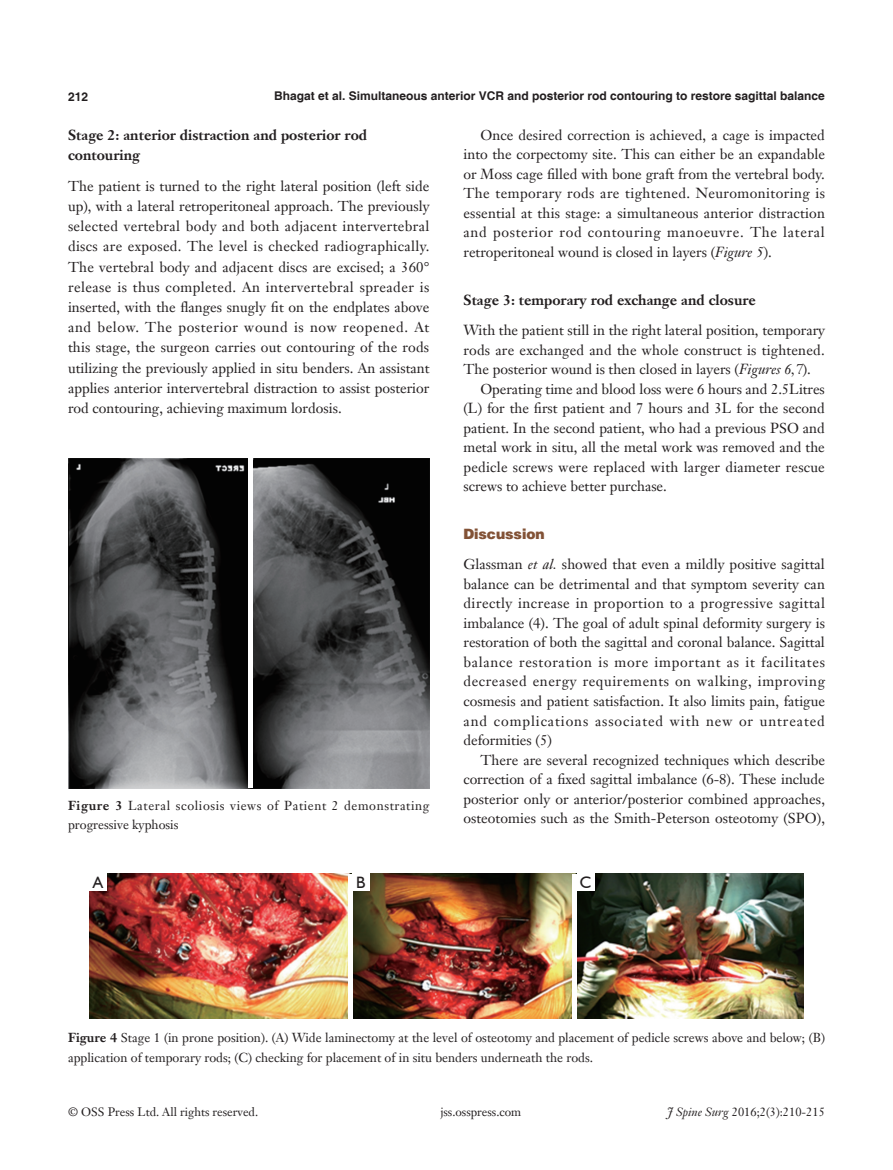
<style>
.page{position:relative;width:893px;height:1170px;background:#fff}
.page>*{position:absolute;margin:0;border:0;box-sizing:border-box;transform-origin:0 0}
.t1{font:16.5px "Humanist 521 BT";color:#231f20}
.t2{font:14.25px/19.5px "Janson Text LT";color:#231f20;text-align:justify}
.t3{font:700 14.25px/20.2px "Janson Text LT";color:#231f20}
.t4{font:900 14.25px "Helvetica";color:#825236}
.t5{font:12.75px/19.5px "Janson Text LT";color:#231f20}
.t6{font:12.75px/19.5px "Janson Text LT";letter-spacing:.045em;color:#231f20}
.t7{font:700 12px "Helvetica";color:#231f20}
.t8{font:12px "Janson Text LT";color:#231f20}
.s1{font-weight:700}
.s2{font-style:italic}
</style>
<div class="page">
<img style="left:68px;top:458px;width:361px;height:330px">
<hr style="left:248px;top:458px;width:4px;height:330px;background:#fff">
<img style="left:89px;top:873px;width:715px;height:145px">
<hr style="left:348px;top:873px;width:4px;height:145px;background:#fff">
<hr style="left:573px;top:873px;width:4px;height:145px;background:#fff">
<div style="left:89px;top:873px;width:17px;height:17px;background:#fff"></div>
<div style="left:352px;top:873px;width:17px;height:17px;background:#fff"></div>
<div style="left:577px;top:873px;width:17px;height:17px;background:#fff"></div>
<p class="t7" style="left:68px;top:89px;width:22px">212</p>
<p class="t7" style="left:274px;top:88px;width:552px">Bhagat et al. Simultaneous anterior VCR and posterior rod contouring to restore sagittal balance</p>
<p class="t3" style="left:68px;top:125px;width:300px">Stage 2: anterior distraction and posterior rod contouring</p>
<p class="t2" style="left:68px;top:175px;width:363px;line-height:20.2px">The patient is turned to the right lateral position (left side up), with a lateral retroperitoneal approach. The previously selected vertebral body and both adjacent intervertebral discs are exposed. The level is checked radiographically.<br>The vertebral body and adjacent discs are excised; a 360° release is thus completed. An intervertebral spreader is inserted, with the flanges snugly fit on the endplates above and below. The posterior wound is now reopened. At this stage, the surgeon carries out contouring of the rods utilizing the previously applied in situ benders. An assistant applies anterior intervertebral distraction to assist posterior rod contouring, achieving maximum lordosis.</p>
<p class="t6" style="left:68px;top:795px;width:363px"><span class="s1">Figure 3</span> Lateral scoliosis views of Patient 2 demonstrating progressive kyphosis</p>
<p class="t2" style="left:463px;top:125px;width:363px;text-indent:17px">Once desired correction is achieved, a cage is impacted into the corpectomy site. This can either be an expandable or Moss cage filled with bone graft from the vertebral body.<br>The temporary rods are tightened. Neuromonitoring is essential at this stage: a simultaneous anterior distraction and posterior rod contouring manoeuvre. The lateral retroperitoneal wound is closed in layers (<span class="s2">Figure 5</span>).</p>
<p class="t3" style="left:463px;top:290px;width:294px">Stage 3: temporary rod exchange and closure</p>
<p class="t2" style="left:463px;top:320px;width:363px">With the patient still in the right lateral position, temporary</p>
<p class="t2" style="left:463px;top:340px;width:363px">rods are exchanged and the whole construct is tightened.</p>
<p class="t2" style="left:463px;top:359px;width:349px">The posterior wound is then closed in layers (<span class="s2">Figures 6,7</span>).</p>
<p class="t2" style="left:480px;top:379px;width:346px">Operating time and blood loss were 6 hours and 2.5Litres</p>
<p class="t2" style="left:463px;top:398px;width:363px">(L) for the first patient and 7 hours and 3L for the second</p>
<p class="t2" style="left:463px;top:418px;width:363px">patient. In the second patient, who had a previous PSO and</p>
<p class="t2" style="left:463px;top:437px;width:363px">metal work in situ, all the metal work was removed and the</p>
<p class="t2" style="left:463px;top:457px;width:363px">pedicle screws were replaced with larger diameter rescue</p>
<p class="t2" style="left:463px;top:476px;width:205px">screws to achieve better purchase.</p>
<p class="t4" style="left:463px;top:525px;width:83px">Discussion</p>
<p class="t2" style="left:463px;top:554px;width:363px">Glassman <span class="s2">et al.</span> showed that even a mildly positive sagittal balance can be detrimental and that symptom severity can directly increase in proportion to a progressive sagittal imbalance (4). The goal of adult spinal deformity surgery is restoration of both the sagittal and coronal balance. Sagittal balance restoration is more important as it facilitates decreased energy requirements on walking, improving cosmesis and patient satisfaction. It also limits pain, fatigue and complications associated with new or untreated deformities (5)</p>
<p class="t2" style="left:463px;top:749px;width:363px;text-indent:17px">There are several recognized techniques which describe correction of a fixed sagittal imbalance (6-8). These include posterior only or anterior/posterior combined approaches, osteotomies such as the Smith-Peterson osteotomy (SPO),</p>
<p class="t1" style="left:93px;top:871px;width:12px">A</p>
<p class="t1" style="left:356px;top:871px;width:11px">B</p>
<p class="t1" style="left:580px;top:871px;width:13px">C</p>
<p class="t5" style="left:68px;top:1027px;width:758px"><span class="s1">Figure 4</span> Stage 1 (in prone position). (A) Wide laminectomy at the level of osteotomy and placement of pedicle screws above and below; (B) application of temporary rods; (C) checking for placement of in situ benders underneath the rods.</p>
<p class="t8" style="left:68px;top:1104px;width:192px">© OSS Press Ltd. All rights reserved.</p>
<p class="t8" style="left:440px;top:1104px;width:82px">jss.osspress.com</p>
<p class="t8" style="left:667px;top:1104px;width:159px"><span class="s2">J Spine Surg</span> 2016;2(3):210-215</p>
</div>
